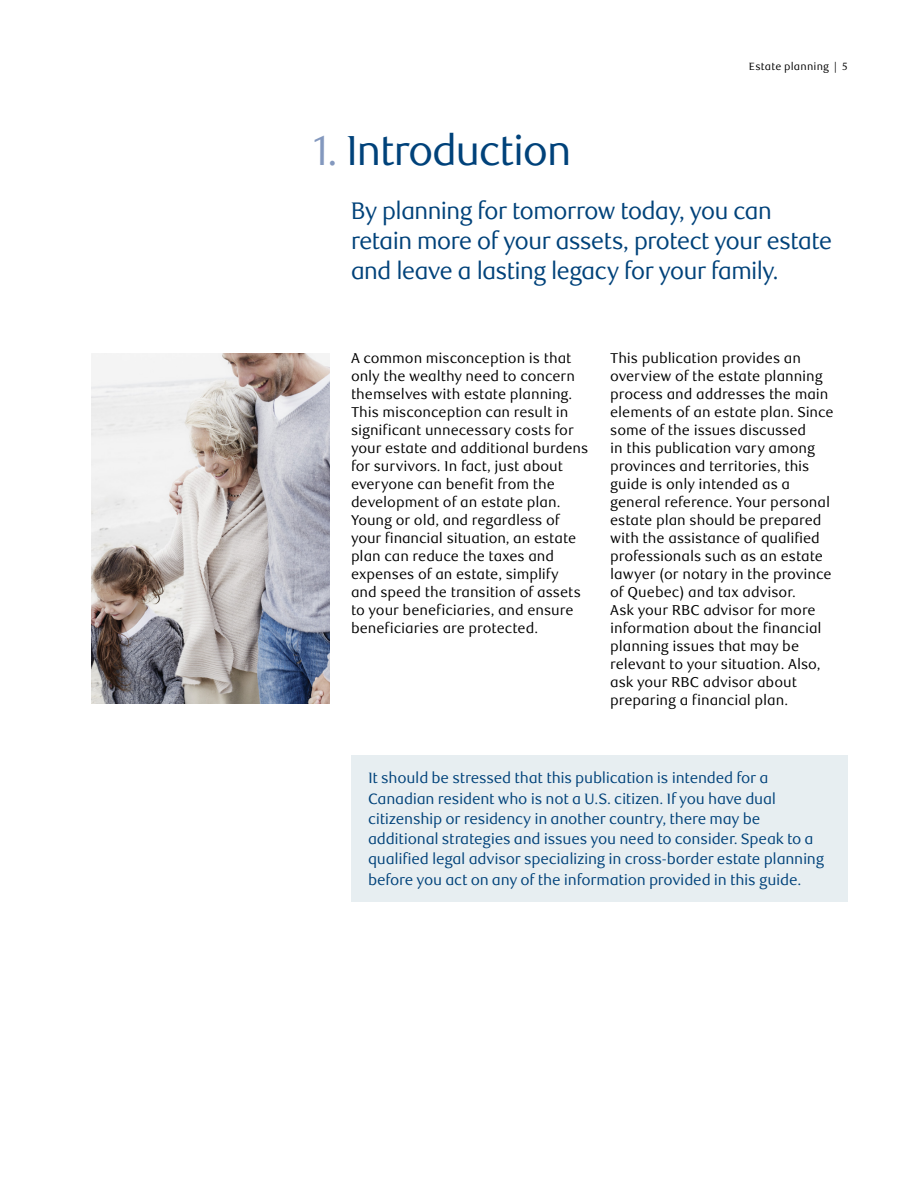
<style>
.page{position:relative;width:918px;height:1188px;background:#fff}
.page>*{position:absolute;margin:0;border:0;box-sizing:border-box;transform-origin:0 0}
._1-Main_Title_Slate{font:42px "RBC Display";letter-spacing:-.02em;color:#00427a}
._9-Text_Highlight{font:24px/30px "RBC Display";letter-spacing:-.02em;color:#00427a}
.t1{font:15px/20.2px "RBC Text";letter-spacing:-.015em;color:#00427a}
.Body_Area_Text{font:14.25px/18px "RBC Text";letter-spacing:-.005em;color:#000}
.t2{font:10.5px "RBC Text";letter-spacing:.02em;color:#000}
.s1{color:#8398be}
</style>
<div class="page">
<img style="left:92px;top:353px;width:237px;height:351px">
<div style="left:351px;top:756px;width:497px;height:146px;background:#e7eef1"></div>
<p class="t2" style="left:749px;top:60px;width:100px">Estate planning | 5</p>
<h1 class="_1-Main_Title_Slate" style="left:314px;top:127px;width:259px"><span class="s1">1.</span> Introduction</h1>
<p class="_9-Text_Highlight" style="left:351px;top:197px;width:483px">By planning for tomorrow today, you can retain more of your assets, protect your estate and leave a lasting legacy for your family.</p>
<p class="Body_Area_Text" style="left:351px;top:350px;width:239px">A common misconception is that only the wealthy need to concern themselves with estate planning.<br>This misconception can result in significant unnecessary costs for your estate and additional burdens for survivors. In fact, just about everyone can benefit from the development of an estate plan.<br>Young or old, and regardless of your financial situation, an estate plan can reduce the taxes and expenses of an estate, simplify<br>and speed the transition of assets to your beneficiaries, and ensure beneficiaries are protected.</p>
<p class="Body_Area_Text" style="left:610px;top:350px;width:225px">This publication provides an overview of the estate planning process and addresses the main elements of an estate plan. Since some of the issues discussed<br>in this publication vary among provinces and territories, this guide is only intended as a general reference. Your personal estate plan should be prepared with the assistance of qualified professionals such as an estate lawyer (or notary in the province of Quebec) and tax advisor.<br>Ask your RBC advisor for more information about the financial planning issues that may be relevant to your situation. Also, ask your RBC advisor about preparing a financial plan.</p>
<p class="t1" style="left:368px;top:768px;width:458px">It should be stressed that this publication is intended for a Canadian resident who is not a U.S. citizen. If you have dual citizenship or residency in another country, there may be additional strategies and issues you need to consider. Speak to a qualified legal advisor specializing in cross-border estate planning before you act on any of the information provided in this guide.</p>
</div>
